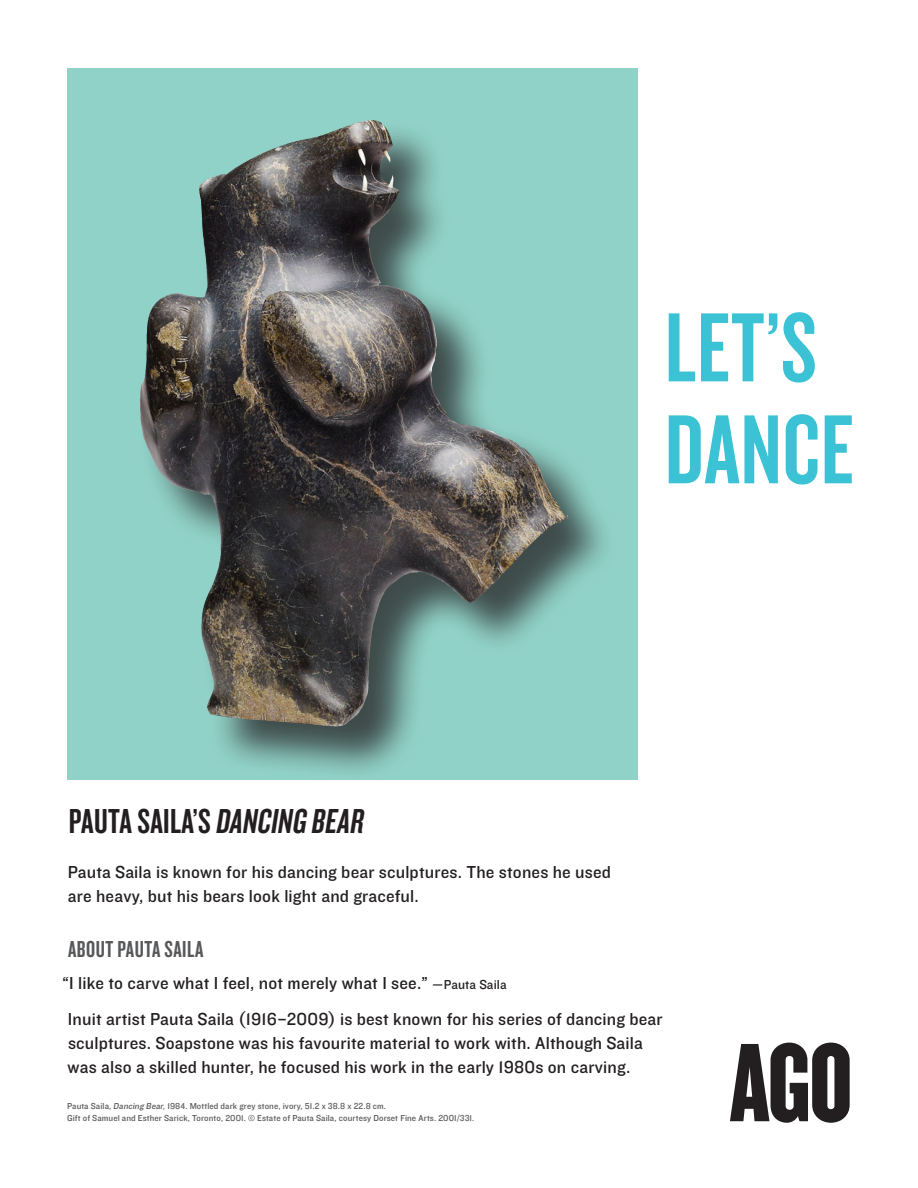
<style>
.page{position:relative;width:918px;height:1188px;background:#fff}
.page>*{position:absolute;margin:0;border:0;box-sizing:border-box;transform-origin:0 0}
._1_head{font:102px/102px "Knockout HTF48 Featherweight";letter-spacing:.01em;color:#3bc2d5}
._2_subhead{font:36px "Knockout HTF48 Featherweight";letter-spacing:.01em;color:#231f20}
._3_sub_subhead{font:24px "Knockout HTF48 Featherweight";letter-spacing:.02em;color:#57585a}
._4_intro_copy{font:18px/24px "AGOKO Text";letter-spacing:.01em;color:#231f20}
._6_caption{font:9px "AGOKO Text";letter-spacing:.01em;color:#57585a}
.s1{font-family:"Knockout HTF48 Oblique"}
.s2{font-size:13.5px}
.s3{font-style:italic}
</style>
<div class="page">
<svg style="left:730px;top:1043px;width:120px;height:80px"></svg>
<div style="left:67px;top:69px;width:570px;height:711px;background:#91d2c8"></div>
<div style="left:139px;top:120px;width:481px;height:662px;background:#231f20;opacity:.75"></div>
<img style="left:261px;top:120px;width:112px;height:34px">
<h1 class="_1_head" style="left:665px;top:298px;width:190px">LET’S<br>DANCE</h1>
<h2 class="_2_subhead" style="left:69px;top:803px;width:296px">PAUTA SAILA’S <span class="s1">DANCING BEAR</span></h2>
<h4 class="_4_intro_copy" style="left:68px;top:860px;width:545px">Pauta Saila is known for his dancing bear sculptures. The stones he used</h4>
<h4 class="_4_intro_copy" style="left:68px;top:884px;width:352px">are heavy, but his bears look light and graceful.</h4>
<h3 class="_3_sub_subhead" style="left:68px;top:937px;width:137px">ABOUT PAUTA SAILA</h3>
<h4 class="_4_intro_copy" style="left:63px;top:971px;width:446px">“I like to carve what I feel, not merely what I see.” <span class="s2">—Pauta Saila</span></h4>
<h4 class="_4_intro_copy" style="left:68px;top:1007px;width:596px">Inuit artist Pauta Saila (1916–2009) is best known for his series of dancing bear sculptures. Soapstone was his favourite material to work with. Although Saila</h4>
<h4 class="_4_intro_copy" style="left:68px;top:1055px;width:564px">was also a skilled hunter, he focused his work in the early 1980s on carving.</h4>
<h6 class="_6_caption" style="left:67px;top:1101px;width:320px">Pauta Saila, <span class="s3">Dancing Bear,</span> 1984. Mottled dark grey stone, ivory, 51.2 x 38.8 x 22.8 cm.</h6>
<h6 class="_6_caption" style="left:67px;top:1113px;width:409px">Gift of Samuel and Esther Sarick, Toronto, 2001. © Estate of Pauta Saila, courtesy Dorset Fine Arts. 2001/331.</h6>
</div>
